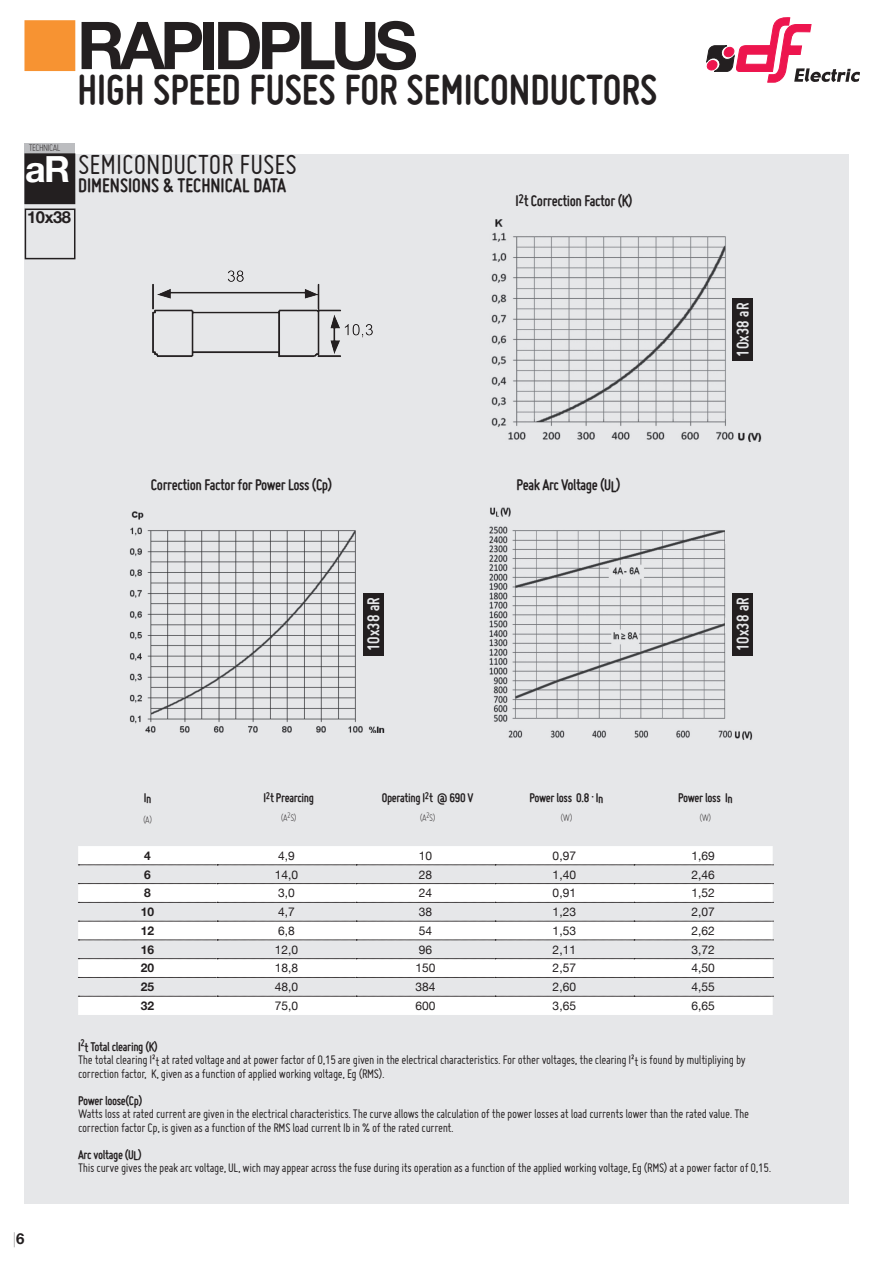
<style>
.page{position:relative;width:893px;height:1263px;background:#fff}
.page>*{position:absolute;margin:0;border:0;box-sizing:border-box;transform-origin:0 0}
.t1{font:700 66px "Helvetica Neue";letter-spacing:-.075em;color:#231f20}
.t2{font:700 45px "Miso";color:#231f20}
.t3{font:700 36px "Helvetica Neue";color:#fff}
.t4{font:30px "Miso";color:#231f20}
.t5{font:700 21px "Miso";color:#231f20}
.t6{font:700 18px "Miso";color:#e6e7e9}
.t7{font:700 16.5px "Miso";letter-spacing:-.025em;color:#231f20}
.t8{font:700 16.5px "Helvetica Neue";letter-spacing:-.025em;color:#231f20}
.t9{font:200 15px "Helvetica Neue";color:#231f20}
.t10{font:13.5px/13.5px "Miso";letter-spacing:-.025em;color:#231f20}
.t11{font:700 13.5px "Miso";letter-spacing:-.025em;color:#231f20}
.t12{font:12px "Helvetica Neue";color:#231f20}
.t13{font:700 12px "Helvetica Neue";color:#231f20}
.t14{font:300 10.5px "Miso";letter-spacing:-.05em;color:#231f20}
.s1{font-weight:700}
</style>
<div class="page">
<div style="left:24px;top:20px;width:51px;height:51px;background:#f79332;border:2px solid #f79332"></div>
<svg style="left:706px;top:17px;width:154px;height:66px"></svg>
<div style="left:24px;top:154px;width:825px;height:1049px;background:#e6e7e9"></div>
<div style="left:24px;top:143px;width:51px;height:60px;background:#bcbdc0"></div>
<div style="left:25px;top:154px;width:50px;height:49px;background:#231f20"></div>
<div style="left:24px;top:153px;width:51px;height:51px;border:2px solid #231f20"></div>
<div style="left:25px;top:209px;width:50px;height:50px;border:2px solid #231f20"></div>
<img style="left:152px;top:270px;width:221px;height:87px">
<svg style="left:78px;top:846px;width:695px;height:169px;fill:#fff"></svg>
<svg style="left:78px;top:864px;width:695px;height:1px"></svg>
<svg style="left:78px;top:883px;width:695px;height:1px"></svg>
<svg style="left:78px;top:902px;width:695px;height:1px"></svg>
<svg style="left:78px;top:921px;width:695px;height:1px"></svg>
<svg style="left:78px;top:940px;width:695px;height:1px"></svg>
<svg style="left:78px;top:958px;width:695px;height:1px"></svg>
<svg style="left:78px;top:977px;width:695px;height:1px"></svg>
<svg style="left:78px;top:996px;width:695px;height:1px"></svg>
<img style="left:491px;top:219px;width:271px;height:223px">
<img style="left:129px;top:511px;width:256px;height:222px">
<img style="left:489px;top:507px;width:264px;height:233px">
<div style="left:363px;top:593px;width:20px;height:62px;background:#231f20"></div>
<div style="left:732px;top:593px;width:21px;height:62px;background:#231f20"></div>
<div style="left:732px;top:299px;width:21px;height:62px;background:#231f20"></div>
<h1 class="t1" style="left:77px;top:5px;width:342px">RAPIDPLUS</h1>
<h2 class="t2" style="left:77px;top:64px;width:581px">HIGH SPEED FUSES FOR SEMICONDUCTORS</h2>
<p class="t14" style="left:29px;top:142px;width:33px">TECHNICAL</p>
<h3 class="t3" style="left:25px;top:147px;width:46px">aR</h3>
<p class="t8" style="left:27px;top:207px;width:45px">10x38</p>
<h3 class="t4" style="left:78px;top:148px;width:220px">SEMICONDUCTOR FUSES</h3>
<h3 class="t5" style="left:78px;top:173px;width:210px">DIMENSIONS &amp; TECHNICAL DATA</h3>
<p class="t7" style="left:516px;top:191px;width:119px">I<sup>2</sup>t Correction Factor (K)</p>
<h3 class="t6" style="left:732px;top:357px;width:55px;rotate:-90deg">10x38 aR</h3>
<p class="t7" style="left:151px;top:476px;width:183px">Correction Factor for Power Loss (Cp)</p>
<p class="t7" style="left:517px;top:476px;width:105px">Peak Arc Voltage (UL)</p>
<h3 class="t6" style="left:363px;top:651px;width:55px;rotate:-90deg">10x38 aR</h3>
<h3 class="t6" style="left:732px;top:651px;width:55px;rotate:-90deg">10x38 aR</h3>
<p class="t9" style="left:13px;top:1230px;width:13px">|<span class="s1">6</span></p>
<p class="t11" style="left:144px;top:791px;width:9px">In</p>
<p class="t11" style="left:264px;top:790px;width:52px">I<sup>2</sup>t Prearcing</p>
<p class="t11" style="left:382px;top:790px;width:93px">Operating I<sup>2</sup>t @ 690 V</p>
<p class="t11" style="left:530px;top:790px;width:75px">Power loss 0.8 · In</p>
<p class="t11" style="left:678px;top:790px;width:56px">Power loss In</p>
<p class="t14" style="left:143px;top:813px;width:11px">(A)</p>
<p class="t14" style="left:281px;top:812px;width:17px">(A<sup>2</sup>S)</p>
<p class="t14" style="left:420px;top:812px;width:17px">(A<sup>2</sup>S)</p>
<p class="t14" style="left:561px;top:812px;width:13px">(W)</p>
<p class="t14" style="left:699px;top:812px;width:13px">(W)</p>
<p class="t13" style="left:144px;top:848px;width:8px">4</p>
<p class="t12" style="left:278px;top:848px;width:18px">4,9</p>
<p class="t12" style="left:419px;top:848px;width:15px">10</p>
<p class="t12" style="left:553px;top:848px;width:25px">0,97</p>
<p class="t12" style="left:692px;top:848px;width:25px">1,69</p>
<p class="t13" style="left:144px;top:867px;width:8px">6</p>
<p class="t12" style="left:275px;top:867px;width:25px">14,0</p>
<p class="t12" style="left:419px;top:867px;width:15px">28</p>
<p class="t12" style="left:553px;top:867px;width:25px">1,40</p>
<p class="t12" style="left:692px;top:867px;width:25px">2,46</p>
<p class="t13" style="left:144px;top:885px;width:8px">8</p>
<p class="t12" style="left:278px;top:886px;width:18px">3,0</p>
<p class="t12" style="left:419px;top:886px;width:15px">24</p>
<p class="t12" style="left:553px;top:886px;width:25px">0,91</p>
<p class="t12" style="left:692px;top:886px;width:25px">1,52</p>
<p class="t13" style="left:141px;top:904px;width:15px">10</p>
<p class="t12" style="left:278px;top:905px;width:18px">4,7</p>
<p class="t12" style="left:419px;top:905px;width:15px">38</p>
<p class="t12" style="left:553px;top:905px;width:25px">1,23</p>
<p class="t12" style="left:692px;top:905px;width:25px">2,07</p>
<p class="t13" style="left:141px;top:923px;width:15px">12</p>
<p class="t12" style="left:278px;top:923px;width:18px">6,8</p>
<p class="t12" style="left:419px;top:923px;width:15px">54</p>
<p class="t12" style="left:553px;top:923px;width:25px">1,53</p>
<p class="t12" style="left:692px;top:923px;width:25px">2,62</p>
<p class="t13" style="left:141px;top:942px;width:15px">16</p>
<p class="t12" style="left:275px;top:942px;width:25px">12,0</p>
<p class="t12" style="left:419px;top:942px;width:15px">96</p>
<p class="t12" style="left:553px;top:942px;width:25px">2,11</p>
<p class="t12" style="left:692px;top:942px;width:25px">3,72</p>
<p class="t13" style="left:141px;top:961px;width:15px">20</p>
<p class="t12" style="left:275px;top:961px;width:25px">18,8</p>
<p class="t12" style="left:415px;top:961px;width:22px">150</p>
<p class="t12" style="left:553px;top:961px;width:25px">2,57</p>
<p class="t12" style="left:692px;top:961px;width:25px">4,50</p>
<p class="t13" style="left:141px;top:979px;width:15px">25</p>
<p class="t12" style="left:275px;top:980px;width:25px">48,0</p>
<p class="t12" style="left:415px;top:980px;width:22px">384</p>
<p class="t12" style="left:553px;top:980px;width:25px">2,60</p>
<p class="t12" style="left:692px;top:980px;width:25px">4,55</p>
<p class="t13" style="left:141px;top:998px;width:15px">32</p>
<p class="t12" style="left:275px;top:998px;width:25px">75,0</p>
<p class="t12" style="left:415px;top:998px;width:22px">600</p>
<p class="t12" style="left:553px;top:998px;width:25px">3,65</p>
<p class="t12" style="left:692px;top:998px;width:25px">6,65</p>
<p class="t10" style="left:78px;top:1040px;width:669px"><span class="s1">I</span><sup>2</sup><span class="s1">t Total clearing (K)<br></span>The total clearing I²t at rated voltage and at power factor of 0,15 are given in the electrical characteristics. For other voltages, the clearing I²t is found by multipliying by correction factor, K, given as a function of applied working voltage, Eg (RMS).</p>
<p class="t11" style="left:78px;top:1093px;width:66px">Power loose(Cp)</p>
<p class="t10" style="left:78px;top:1107px;width:672px">Watts loss at rated current are given in the electrical characteristics. The curve allows the calculation of the power losses at load currents lower than the rated value. The correction factor Cp, is given as a function of the RMS load current Ib in % of the rated current.</p>
<p class="t11" style="left:78px;top:1147px;width:65px">Arc voltage (UL)</p>
<p class="t10" style="left:78px;top:1161px;width:695px">This curve gives the peak arc voltage, UL, wich may appear across the fuse during its operation as a function of the applied working voltage, Eg (RMS) at a power factor of 0,15.</p>
</div>
